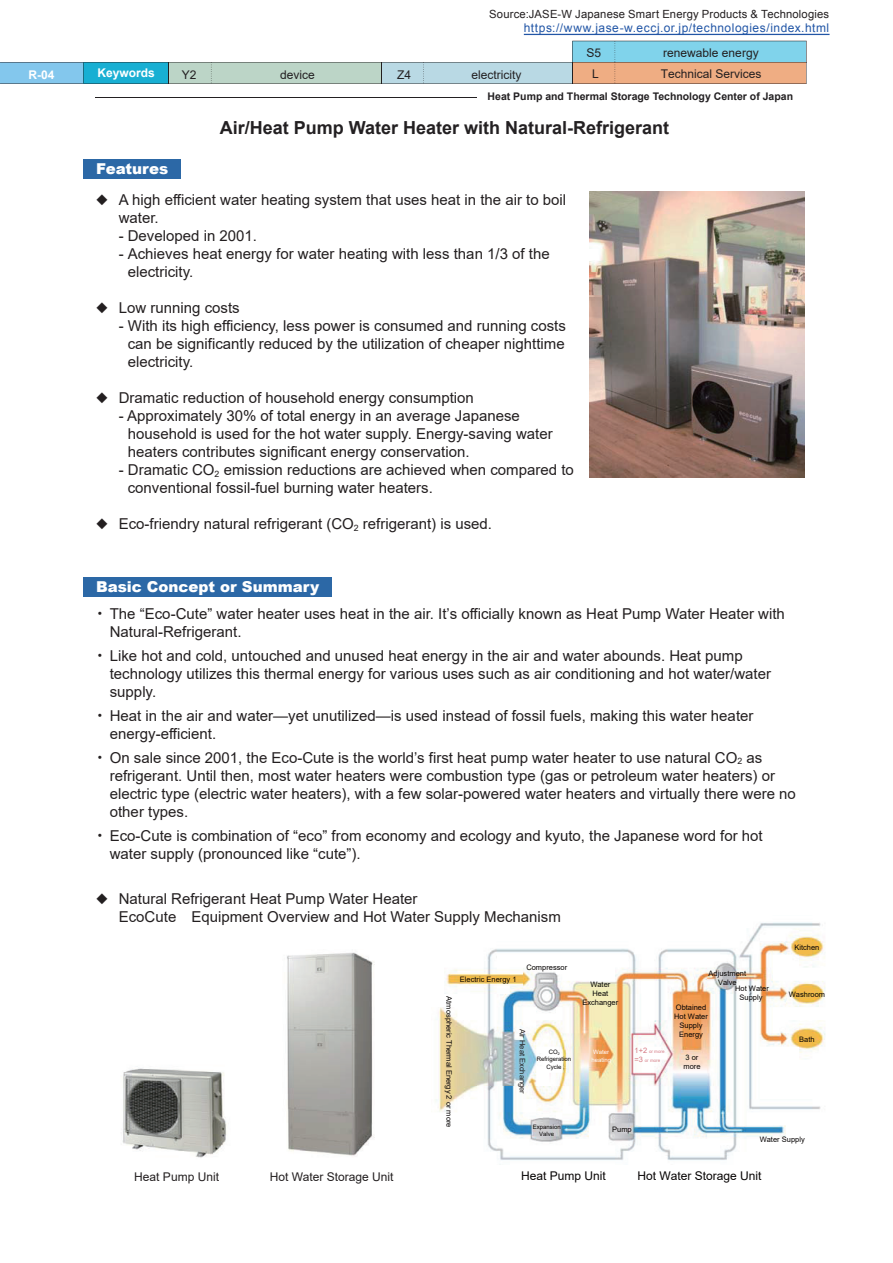
<style>
.page{position:relative;width:893px;height:1263px;background:#fff}
.page>*{position:absolute;margin:0;border:0;box-sizing:border-box;transform-origin:0 0}
.t1{font:700 18px "Arial";color:#232022}
.t2{font:15px/18px "Arial";color:#231f20}
.t3{font:900 15px "Arial";color:#fff}
.t4{font:12px "Arial";color:#231f20}
.t5{font:12px "Arial";letter-spacing:.045em;color:#2256a6}
.t6{font:12px "Arial";color:#070404}
.t7{font:12px "Arial";color:#232022}
.t8{font:700 12px "Arial";color:#fff}
.t9{font:11.25px "Arial";letter-spacing:.015em;color:#231f20}
.t10{font:700 10.5px "Arial";color:#232022}
.t11{font:7.5px/9px "Arial";color:#070404;text-align:center}
.t12{font:7.5px "Arial";color:#231f20}
.t13{font:6px/7.2px "Arial";color:#070404;text-align:center}
.t14{font:6px/7.2px "Arial";color:#fff;text-align:center}
.t15{font:4.5px/9.1px "Arial";color:#d57a84}
.s1{font-family:"Koz Go Pr 6 N Regular 90 msp RKSJ H"}
.s2{font-size:7.5px}
</style>
<div class="page">
<svg style="left:0;top:41px;width:807px;height:43px"></svg>
<div style="left:83px;top:159px;width:98px;height:20px;background:#2c68a6"></div>
<div style="left:83px;top:577px;width:249px;height:19px;background:#2c68a6"></div>
<hr style="left:96px;top:97px;width:381px;height:1px;background:#232022">
<img style="left:589px;top:192px;width:215px;height:285px">
<img style="left:122px;top:952px;width:253px;height:206px">
<img style="left:436px;top:922px;width:389px;height:243px">
<hr style="left:524px;top:34px;width:305px;height:1px;background:#2256a6">
<p class="t9" style="left:489px;top:7px;width:341px">Source:JASE-W Japanese Smart Energy Products &amp; Technologies</p>
<p class="t5" style="left:524px;top:20px;width:307px">https://www.jase-w.eccj.or.jp/technologies/index.html</p>
<p class="t4" style="left:587px;top:44px;width:16px">S5</p>
<p class="t4" style="left:663px;top:44px;width:97px">renewable energy</p>
<p class="t8" style="left:97px;top:65px;width:59px">Keywords</p>
<p class="t8" style="left:28px;top:66px;width:28px">R-04</p>
<p class="t4" style="left:592px;top:65px;width:8px">L</p>
<p class="t4" style="left:661px;top:65px;width:102px">Technical Services</p>
<p class="t7" style="left:182px;top:66px;width:16px">Y2</p>
<p class="t7" style="left:280px;top:66px;width:36px">device</p>
<p class="t7" style="left:397px;top:66px;width:16px">Z4</p>
<p class="t7" style="left:471px;top:66px;width:52px">electricity</p>
<p class="t10" style="left:488px;top:89px;width:307px">Heat Pump and Thermal Storage Technology Center of Japan</p>
<p class="t3" style="left:96px;top:158px;width:74px">Features</p>
<p class="t1" style="left:220px;top:115px;width:451px">Air/Heat Pump Water Heater with Natural-Refrigerant</p>
<p class="t2" style="left:119px;top:191px;width:449px;text-indent:-22px">◆ A high efficient water heating system that uses heat in the air to boil water.</p>
<p class="t2" style="left:119px;top:227px;width:140px">- Developed in 2001.</p>
<p class="t2" style="left:128px;top:245px;width:423px;text-indent:-9px">- Achieves heat energy for water heating with less than 1/3 of the electricity.</p>
<p class="t2" style="left:96px;top:299px;width:145px">◆ Low running costs</p>
<p class="t2" style="left:128px;top:317px;width:440px;text-align:justify;text-indent:-9px">- With its high efficiency, less power is consumed and running costs can be significantly reduced by the utilization of cheaper nighttime electricity.</p>
<p class="t2" style="left:96px;top:389px;width:379px">◆ Dramatic reduction of household energy consumption</p>
<p class="t2" style="left:128px;top:407px;width:426px;text-indent:-9px">- Approximately 30% of total energy in an average Japanese household is used for the hot water supply. Energy-saving water heaters contributes significant energy conservation.</p>
<p class="t2" style="left:128px;top:461px;width:448px;text-indent:-9px">- Dramatic CO<sub>2</sub> emission reductions are achieved when compared to conventional fossil-fuel burning water heaters.</p>
<p class="t2" style="left:96px;top:515px;width:397px">◆ Eco-friendry natural refrigerant (CO<sub>2</sub> refrigerant) is used.</p>
<p class="t3" style="left:96px;top:575px;width:225px">Basic Concept or Summary</p>
<p class="t2" style="left:110px;top:604px;width:677px;text-indent:-17px"><span class="s1">・</span> The “Eco-Cute” water heater uses heat in the air. It’s officially known as Heat Pump Water Heater with<br>Natural-Refrigerant.</p>
<p class="t2" style="left:110px;top:646px;width:663px;text-indent:-17px"><span class="s1">・</span> Like hot and cold, untouched and unused heat energy in the air and water abounds. Heat pump technology utilizes this thermal energy for various uses such as air conditioning and hot water/water supply.</p>
<p class="t2" style="left:110px;top:706px;width:645px;text-indent:-17px"><span class="s1">・</span> Heat in the air and water—yet unutilized—is used instead of fossil fuels, making this water heater energy-efficient.</p>
<p class="t2" style="left:110px;top:748px;width:688px;text-indent:-17px"><span class="s1">・</span> On sale since 2001, the Eco-Cute is the world’s first heat pump water heater to use natural CO<sub>2</sub> as refrigerant. Until then, most water heaters were combustion type (gas or petroleum water heaters) or electric type (electric water heaters), with a few solar-powered water heaters and virtually there were no other types.</p>
<p class="t2" style="left:110px;top:826px;width:654px;text-indent:-17px"><span class="s1">・</span> Eco-Cute is combination of “eco” from economy and ecology and kyuto, the Japanese word for hot water supply (pronounced like “cute”).</p>
<p class="t2" style="left:119px;top:890px;width:444px;text-indent:-23px">◆ Natural Refrigerant Heat Pump Water Heater<br>EcoCute Equipment Overview and Hot Water Supply Mechanism</p>
<p class="t11" style="left:526px;top:962px;width:42px">Compressor</p>
<p class="t11" style="left:794px;top:943px;width:27px">Kitchen</p>
<p class="t11" style="left:709px;top:968px;width:39px">Adjustment<br>Valve</p>
<p class="t11" style="left:460px;top:975px;width:58px">Electric Energy 1</p>
<p class="t11" style="left:582px;top:980px;width:37px">Water<br>Heat<br>Exchanger</p>
<p class="t11" style="left:735px;top:984px;width:35px">Hot Water<br>Supply</p>
<p class="t11" style="left:789px;top:990px;width:38px">Washroom</p>
<p class="t11" style="left:799px;top:1035px;width:17px">Bath</p>
<p class="t11" style="left:454px;top:996px;width:133px;rotate:90deg">Atmospheric Thermal Energy 2 or more</p>
<p class="t11" style="left:674px;top:1003px;width:35px">Obtained<br>Hot Water<br>Supply<br>Energy</p>
<p class="t12" style="left:528px;top:1029px;width:67px;rotate:90deg">Air Heat Exchanger</p>
<p class="t15" style="left:634px;top:1046px;width:32px"><span class="s2">1+2</span> or more <span class="s2">=3</span> or more</p>
<p class="t13" style="left:537px;top:1048px;width:36px">CO<sub>2<br></sub>Refrigeration<br>Cycle</p>
<p class="t14" style="left:591px;top:1049px;width:21px">Water heating</p>
<p class="t11" style="left:683px;top:1053px;width:19px;text-align:left">3 or more</p>
<p class="t13" style="left:533px;top:1123px;width:30px">Expansion<br>Valve</p>
<p class="t11" style="left:612px;top:1124px;width:21px">Pump</p>
<p class="t11" style="left:760px;top:1135px;width:47px">Water Supply</p>
<p class="t4" style="left:134px;top:1168px;width:86px">Heat Pump Unit</p>
<p class="t4" style="left:270px;top:1168px;width:125px">Hot Water Storage Unit</p>
<p class="t6" style="left:521px;top:1168px;width:86px">Heat Pump Unit</p>
<p class="t6" style="left:638px;top:1168px;width:126px">Hot Water Storage Unit</p>
</div>
